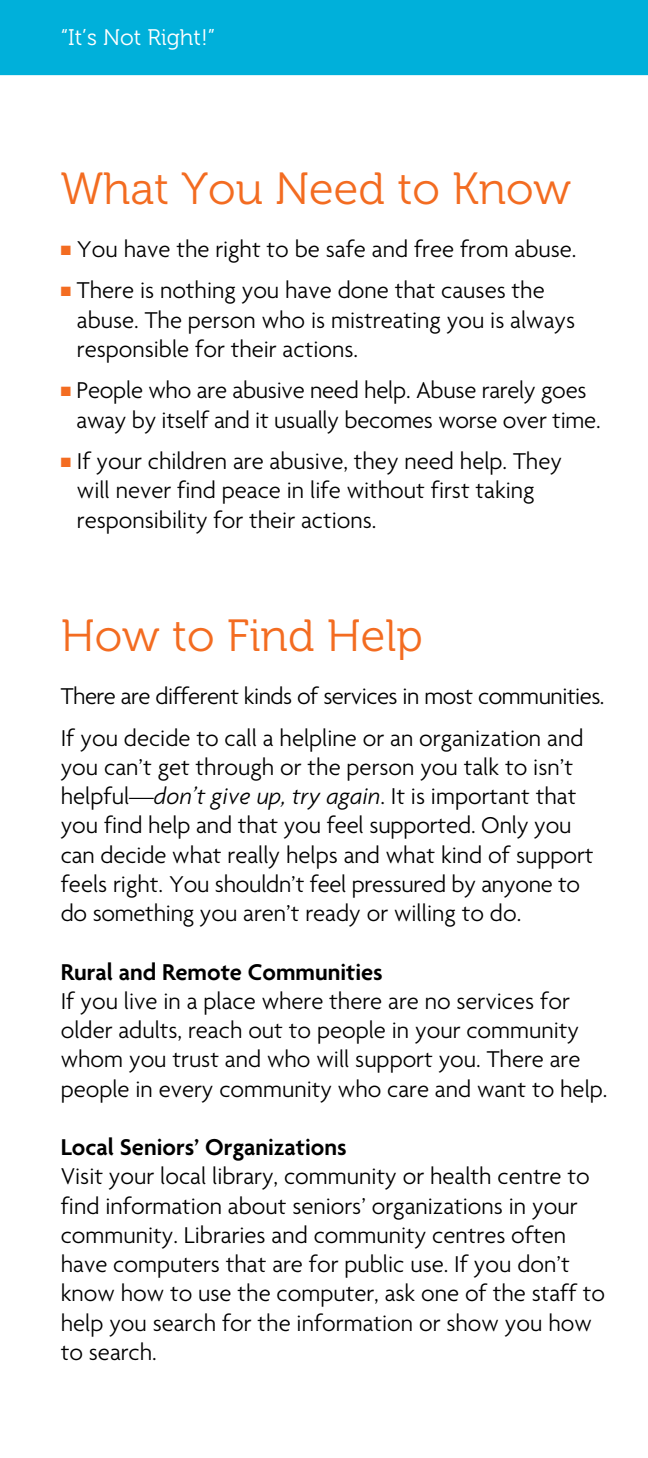
<style>
.page{position:relative;width:648px;height:1458px;background:#fff}
.page>*{position:absolute;margin:0;border:0;box-sizing:border-box;transform-origin:0 0}
.t1{font:45px "Museo 300";color:#f36c21}
.t2{font:300 24.75px/29.2px "Agenda";color:#000}
.t3{font:300 24.75px/41.4px "Agenda";letter-spacing:-.02em;color:#000}
.t4{font:600 24.75px "Agenda";color:#000}
.t5{font:22.5px "Museo 300";color:#fff}
.s1{color:#f36c21}
.s2{font-family:"Agenda Tabular";font-style:italic}
</style>
<div class="page">
<div style="left:0;top:0;width:648px;height:75px;background:#00b0da"></div>
<p class="t5" style="left:61px;top:25px;width:156px">“It’s Not Right!”</p>
<h1 class="t1" style="left:61px;top:164px;width:512px">What You Need to Know</h1>
<p class="t2" style="left:61px;top:234px;width:517px"><span class="s1">■</span> You have the right to be safe and free from abuse.</p>
<p class="t2" style="left:77px;top:275px;width:500px;text-indent:-16px"><span class="s1">■</span> There is nothing you have done that causes the abuse. The person who is mistreating you is always responsible for their actions.</p>
<p class="t2" style="left:77px;top:375px;width:526px;text-indent:-16px"><span class="s1">■</span> People who are abusive need help. Abuse rarely goes away by itself and it usually becomes worse over time.</p>
<p class="t2" style="left:77px;top:446px;width:487px;text-indent:-16px"><span class="s1">■</span> If your children are abusive, they need help. They will never find peace in life without first taking responsibility for their actions.</p>
<h1 class="t1" style="left:61px;top:611px;width:364px">How to Find Help</h1>
<p class="t3" style="left:61px;top:675px;width:545px">There are different kinds of services in most communities.<br>If you decide to call a helpline or an organization and</p>
<p class="t2" style="left:61px;top:752px;width:534px">you can’t get through or the person you talk to isn’t helpful—<span class="s2">don’t give up, try again</span>. It is important that you find help and that you feel supported. Only you can decide what really helps and what kind of support feels right. You shouldn’t feel pressured by anyone to do something you aren’t ready or willing to do.</p>
<p class="t4" style="left:61px;top:957px;width:324px">Rural and Remote Communities</p>
<p class="t2" style="left:61px;top:986px;width:548px">If you live in a place where there are no services for older adults, reach out to people in your community whom you trust and who will support you. There are people in every community who care and want to help.</p>
<p class="t4" style="left:61px;top:1132px;width:287px">Local Seniors’ Organizations</p>
<p class="t2" style="left:61px;top:1161px;width:546px">Visit your local library, community or health centre to find information about seniors’ organizations in your community. Libraries and community centres often have computers that are for public use. If you don’t know how to use the computer, ask one of the staff to help you search for the information or show you how to search.</p>
</div>
